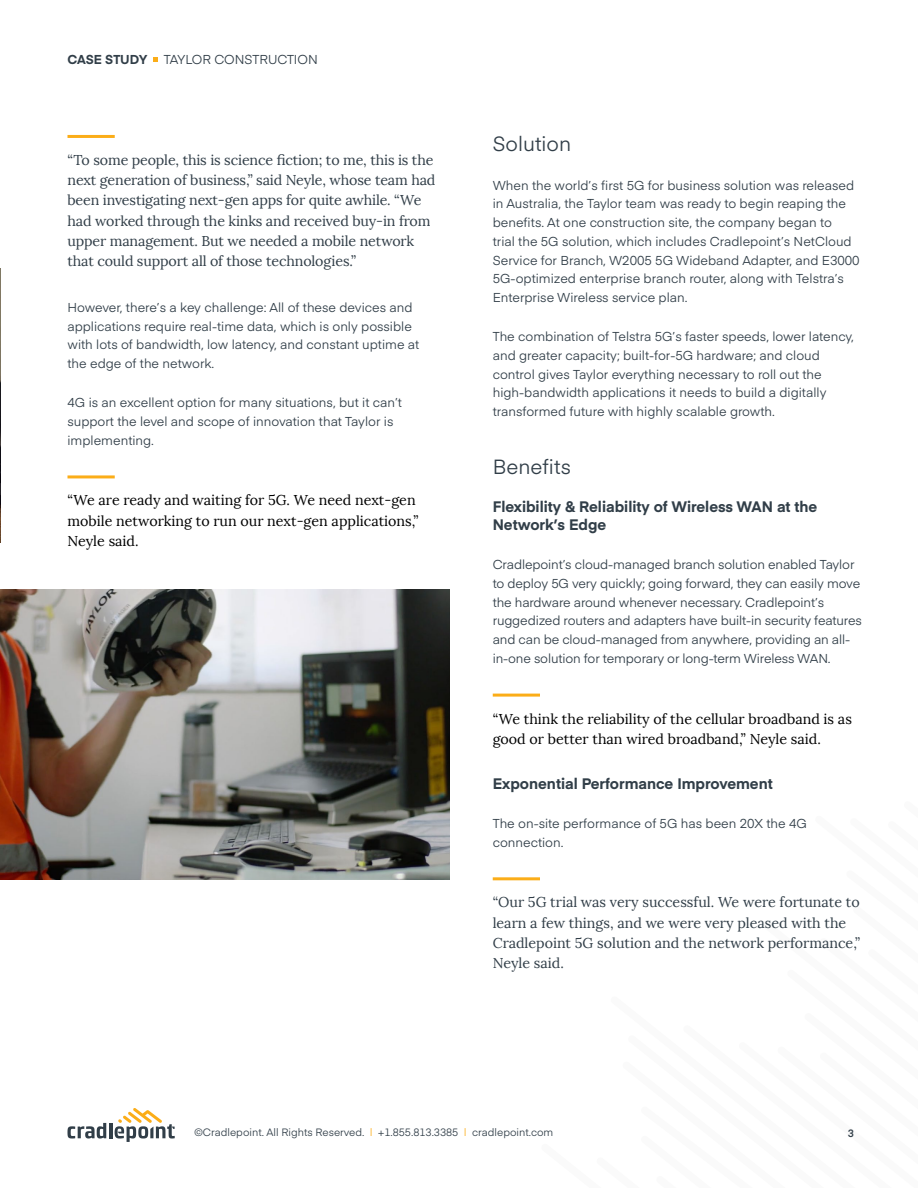
<style>
.page{position:relative;width:918px;height:1188px;background:#fff}
.page>*{position:absolute;margin:0;border:0;box-sizing:border-box;transform-origin:0 0}
.t1{font:20.25px "Eina 01";color:#313e48}
.t2{font:700 15px/18px "Eina 01";color:#313e48}
.t3{font:14.25px/20.2px "Lora";letter-spacing:-.01em;color:#313e48}
.t4{font:14.25px/20.2px "Lora";color:#000}
.t5{font:12.75px/18.8px "Eina 01";color:#313e48}
.t6{font:700 12.75px "Eina 01";color:#313e48}
.t7{font:10.5px "Eina 01";color:#313e48}
.t8{font:600 10.5px "Eina 01";color:#313e48}
.s1{color:#fbad18}
</style>
<div class="page">
<svg style="left:154px;top:57px;width:4px;height:4px"></svg>
<svg style="left:67px;top:1123px;width:39px;height:16px"></svg>
<hr style="left:109px;top:1123px;width:3px;height:15px;background:#313e48">
<svg style="left:115px;top:1108px;width:60px;height:34px"></svg>
<hr style="left:68px;top:135px;width:47px;height:3px;background:#fbad18">
<hr style="left:68px;top:475px;width:47px;height:3px;background:#fbad18">
<hr style="left:493px;top:694px;width:47px;height:3px;background:#fbad18">
<hr style="left:493px;top:877px;width:47px;height:3px;background:#fbad18">
<img style="left:0;top:268px;width:1px;height:275px">
<img style="left:1px;top:590px;width:449px;height:290px">
<p class="t6" style="left:68px;top:50px;width:81px">CASE STUDY</p>
<p class="t5" style="left:164px;top:49px;width:156px">TAYLOR CONSTRUCTION</p>
<p class="t3" style="left:68px;top:150px;width:369px">“To some people, this is science fiction; to me, this is the next generation of business,” said Neyle, whose team had been investigating next-gen apps for quite awhile. “We had worked through the kinks and received buy-in from upper management. But we needed a mobile network that could support all of those technologies.”</p>
<p class="t5" style="left:68px;top:297px;width:353px">However, there’s a key challenge: All of these devices and applications require real-time data, which is only possible with lots of bandwidth, low latency, and constant uptime at the edge of the network.</p>
<p class="t5" style="left:68px;top:392px;width:336px">4G is an excellent option for many situations, but it can’t support the level and scope of innovation that Taylor is implementing.</p>
<p class="t4" style="left:68px;top:490px;width:353px">“We are ready and waiting for 5G. We need next-gen mobile networking to run our next-gen applications,”<br>Neyle said.</p>
<h1 class="t1" style="left:493px;top:128px;width:80px">Solution</h1>
<p class="t5" style="left:493px;top:175px;width:368px">When the world’s first 5G for business solution was released in Australia, the Taylor team was ready to begin reaping the benefits. At one construction site, the company began to<br>trial the 5G solution, which includes Cradlepoint’s NetCloud Service for Branch, W2005 5G Wideband Adapter, and E3000<br>5G-optimized enterprise branch router, along with Telstra’s Enterprise Wireless service plan.</p>
<p class="t5" style="left:493px;top:326px;width:363px">The combination of Telstra 5G’s faster speeds, lower latency, and greater capacity; built-for-5G hardware; and cloud control gives Taylor everything necessary to roll out the high-bandwidth applications it needs to build a digitally transformed future with highly scalable growth.</p>
<h1 class="t1" style="left:493px;top:451px;width:80px">Benefits</h1>
<p class="t2" style="left:493px;top:497px;width:326px">Flexibility &amp; Reliability of Wireless WAN at the<br>Network’s Edge</p>
<p class="t5" style="left:493px;top:554px;width:371px">Cradlepoint’s cloud-managed branch solution enabled Taylor to deploy 5G very quickly; going forward, they can easily move the hardware around whenever necessary. Cradlepoint’s ruggedized routers and adapters have built-in security features and can be cloud-managed from anywhere, providing an all&shy;in-one solution for temporary or long-term Wireless WAN.</p>
<p class="t4" style="left:493px;top:709px;width:361px">“We think the reliability of the cellular broadband is as good or better than wired broadband,” Neyle said.</p>
<p class="t2" style="left:493px;top:774px;width:282px">Exponential Performance Improvement</p>
<p class="t5" style="left:493px;top:813px;width:316px">The on-site performance of 5G has been 20X the 4G connection.</p>
<p class="t3" style="left:493px;top:892px;width:369px">“Our 5G trial was very successful. We were fortunate to learn a few things, and we were very pleased with the Cradlepoint 5G solution and the network performance,” Neyle said.</p>
<p class="t7" style="left:195px;top:1124px;width:360px">©Cradlepoint. All Rights Reserved. <span class="s1">|</span> +1.855.813.3385 <span class="s1">|</span> cradlepoint.com</p>
<p class="t8" style="left:848px;top:1126px;width:8px">3</p>
</div>
